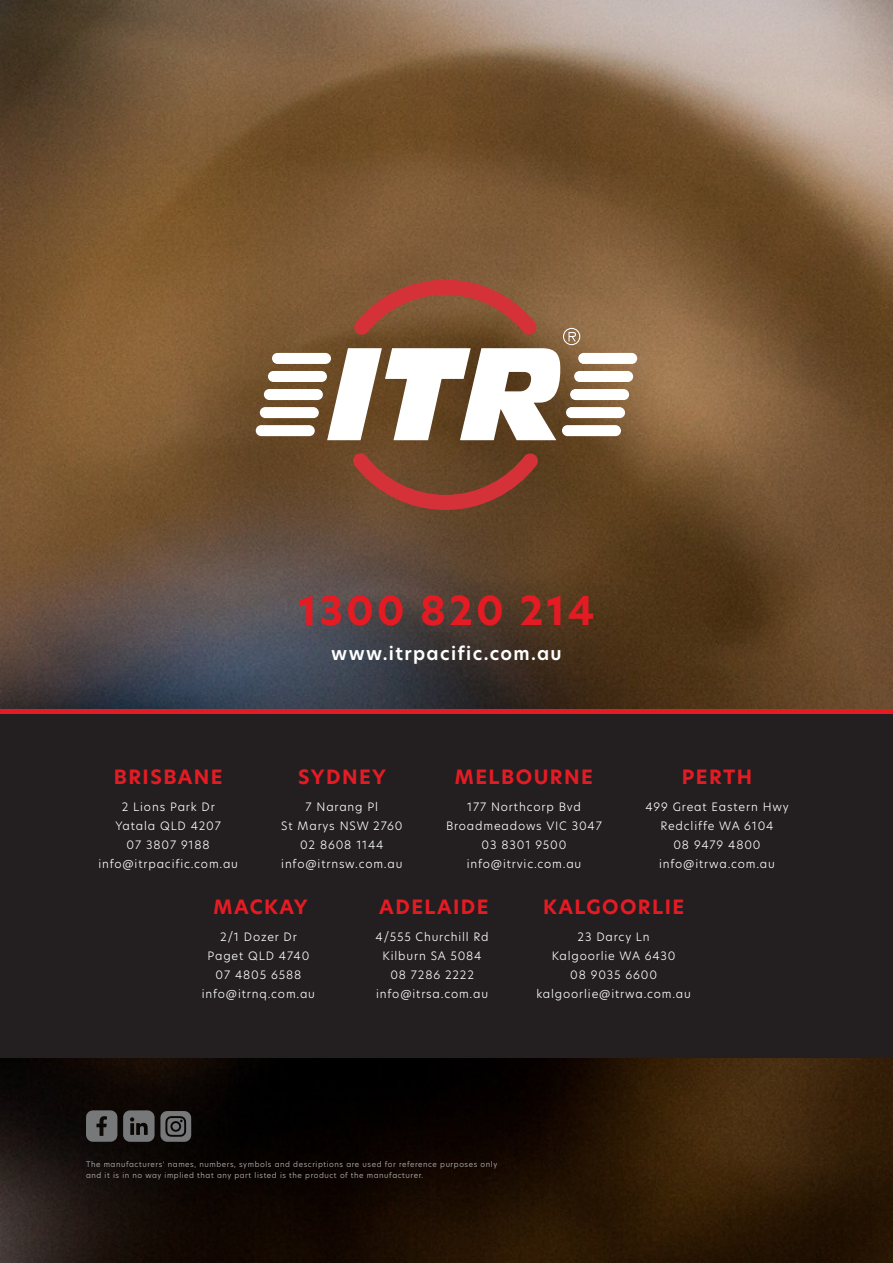
<style>
.page{position:relative;width:893px;height:1263px;background:#fff}
.page>*{position:absolute;margin:0;border:0;box-sizing:border-box;transform-origin:0 0}
.t1{font:700 39px "New Hero";letter-spacing:.075em;color:#e51b24}
.t2{font:700 19.35px "New Hero";letter-spacing:.075em;color:#e51b24}
.t3{font:600 18px "New Hero";letter-spacing:.075em;color:#fff}
.t4{font:300 11.4px "New Hero";letter-spacing:.075em;color:#fff}
.t5{font:300 7.5px "New Hero";letter-spacing:.075em;color:#bfbebe}
</style>
<div class="page">
<img style="left:0;top:0;width:893px;height:1263px">
<svg style="left:86px;top:1110px;width:31px;height:32px"></svg>
<svg style="left:123px;top:1110px;width:68px;height:32px;background:#545454"></svg>
<div style="left:172px;top:1123px;width:7px;height:7px;background:#777879;border-radius:50%"></div>
<svg style="left:352px;top:452px;width:187px;height:58px;background:#84402c"></svg>
<svg style="left:256px;top:280px;width:381px;height:160px"></svg>
<div style="left:0;top:709px;width:893px;height:348px;background:#231f20"></div>
<div style="left:0;top:709px;width:893px;height:5px;background:#e51b24"></div>
<p class="t1" style="left:298px;top:584px;width:298px">1300 820 214</p>
<p class="t3" style="left:331px;top:641px;width:232px">www.itrpacific.com.au</p>
<p class="t2" style="left:114px;top:763px;width:110px">BRISBANE</p>
<p class="t2" style="left:298px;top:763px;width:89px">SYDNEY</p>
<p class="t2" style="left:455px;top:763px;width:140px">MELBOURNE</p>
<p class="t2" style="left:682px;top:763px;width:72px">PERTH</p>
<p class="t4" style="left:122px;top:799px;width:95px">2 Lions Park Dr</p>
<p class="t4" style="left:115px;top:818px;width:107px">Yatala QLD 4207</p>
<p class="t4" style="left:127px;top:837px;width:85px">07 3807 9188</p>
<p class="t4" style="left:98px;top:856px;width:141px">info@itrpacific.com.au</p>
<p class="t4" style="left:306px;top:799px;width:74px">7 Narang Pl</p>
<p class="t4" style="left:281px;top:818px;width:123px">St Marys NSW 2760</p>
<p class="t4" style="left:300px;top:837px;width:85px">02 8608 1144</p>
<p class="t4" style="left:281px;top:856px;width:123px">info@itrnsw.com.au</p>
<p class="t4" style="left:467px;top:799px;width:115px">177 Northcorp Bvd</p>
<p class="t4" style="left:446px;top:818px;width:157px">Broadmeadows VIC 3047</p>
<p class="t4" style="left:482px;top:837px;width:86px">03 8301 9500</p>
<p class="t4" style="left:467px;top:856px;width:116px">info@itrvic.com.au</p>
<p class="t4" style="left:645px;top:799px;width:145px">499 Great Eastern Hwy</p>
<p class="t4" style="left:660px;top:818px;width:115px">Redcliffe WA 6104</p>
<p class="t4" style="left:673px;top:837px;width:89px">08 9479 4800</p>
<p class="t4" style="left:659px;top:856px;width:117px">info@itrwa.com.au</p>
<p class="t2" style="left:214px;top:893px;width:96px">MACKAY</p>
<p class="t2" style="left:379px;top:893px;width:111px">ADELAIDE</p>
<p class="t2" style="left:543px;top:893px;width:143px">KALGOORLIE</p>
<p class="t4" style="left:220px;top:929px;width:78px">2/1 Dozer Dr</p>
<p class="t4" style="left:208px;top:948px;width:103px">Paget QLD 4740</p>
<p class="t4" style="left:216px;top:967px;width:87px">07 4805 6588</p>
<p class="t4" style="left:202px;top:986px;width:115px">info@itrnq.com.au</p>
<p class="t4" style="left:376px;top:929px;width:115px">4/555 Churchill Rd</p>
<p class="t4" style="left:383px;top:948px;width:101px">Kilburn SA 5084</p>
<p class="t4" style="left:390px;top:967px;width:85px">08 7286 2222</p>
<p class="t4" style="left:376px;top:986px;width:113px">info@itrsa.com.au</p>
<p class="t4" style="left:578px;top:929px;width:74px">23 Darcy Ln</p>
<p class="t4" style="left:552px;top:948px;width:125px">Kalgoorlie WA 6430</p>
<p class="t4" style="left:570px;top:967px;width:88px">08 9035 6600</p>
<p class="t4" style="left:536px;top:986px;width:156px">kalgoorlie@itrwa.com.au</p>
<p class="t5" style="left:86px;top:1159px;width:413px">The manufacturers’ names, numbers, symbols and descriptions are used for reference purposes only</p>
<p class="t5" style="left:86px;top:1170px;width:339px">and it is in no way implied that any part listed is the product of the manufacturer.</p>
</div>
